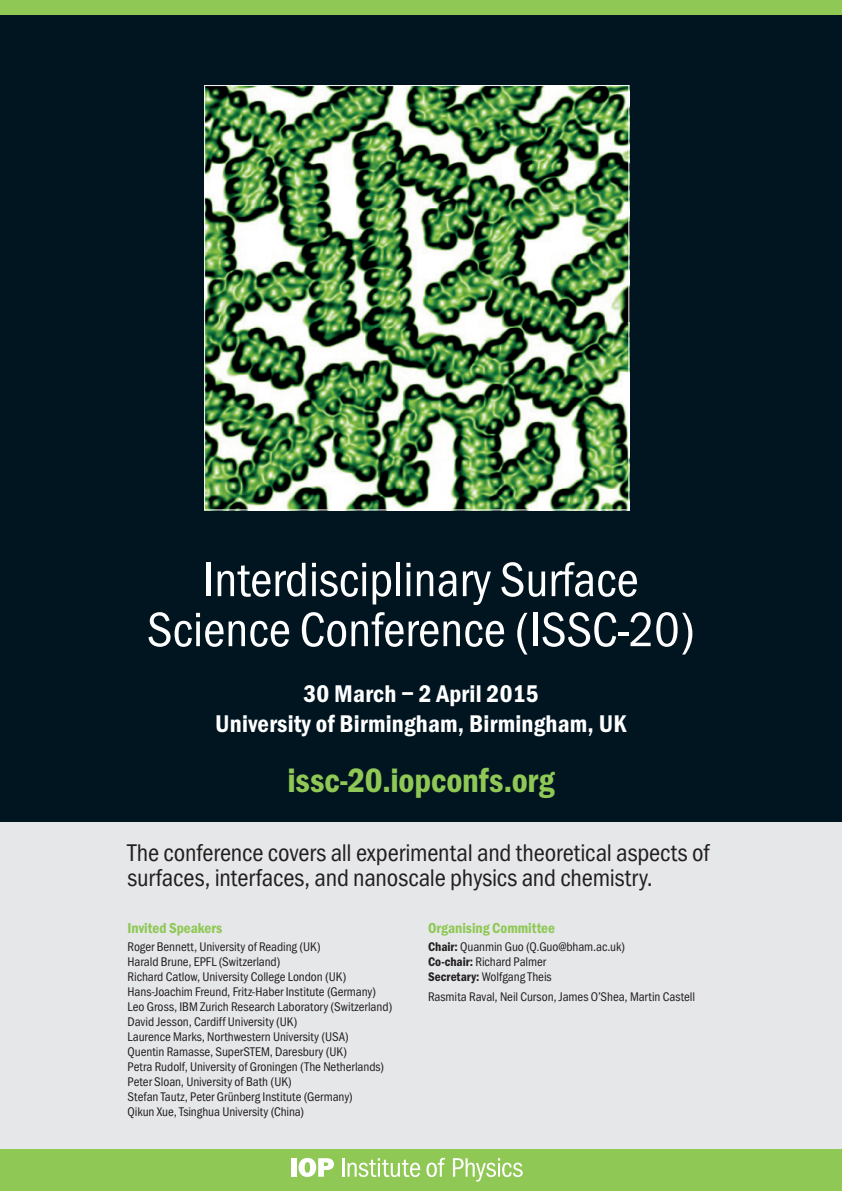
<style>
.page{position:relative;width:842px;height:1191px;background:#fff}
.page>*{position:absolute;margin:0;border:0;box-sizing:border-box;transform-origin:0 0}
.t1{font:50px/50px "Franklin Got Cd Io P";color:#fff;text-align:center}
.t2{font:600 35px "Franklin Got Cd Io P";letter-spacing:-.005em;color:#8fc855}
.t3{font:25px/25px "Franklin Got Cd Io P";letter-spacing:-.005em;color:#231f20}
.t4{font:600 25px/30px "Franklin Got Cd Io P";letter-spacing:.01em;color:#fff;text-align:center}
.t5{font:600 15px "Franklin Got Cd Io P";color:#8fc855}
.t6{font:13px/15px "Franklin Got Cd Io P";letter-spacing:-.005em;color:#231f20}
.s1{font-weight:600}
</style>
<div class="page">
<div style="left:0;top:0;width:842px;height:1148px;background:#011521"></div>
<img style="left:206px;top:87px;width:421px;height:421px">
<div style="left:0;top:0;width:842px;height:14px;background:#8fc855"></div>
<div style="left:0;top:1148px;width:842px;height:43px;background:#8fc855"></div>
<div style="left:291px;top:1158px;width:6px;height:18px;background:#fff"></div>
<svg style="left:299px;top:1157px;width:35px;height:20px"></svg>
<svg style="left:342px;top:1158px;width:78px;height:19px"></svg>
<svg style="left:426px;top:1157px;width:19px;height:20px"></svg>
<svg style="left:453px;top:1158px;width:70px;height:23px"></svg>
<div style="left:0;top:822px;width:842px;height:326px;background:#e6e7e9"></div>
<h1 class="t1" style="left:147px;top:555px;width:550px">Interdisciplinary Surface<br>Science Conference (ISSC-20)</h1>
<h3 class="t4" style="left:215px;top:679px;width:413px">30 March – 2 April 2015<br>University of Birmingham, Birmingham, UK</h3>
<h2 class="t2" style="left:287px;top:760px;width:268px">issc-20.iopconfs.org</h2>
<h3 class="t3" style="left:128px;top:840px;width:583px">The conference covers all experimental and theoretical aspects of surfaces, interfaces, and nanoscale physics and chemistry.</h3>
<p class="t5" style="left:128px;top:919px;width:96px">Invited Speakers</p>
<p class="t6" style="left:128px;top:939px;width:266px">Roger Bennett, University of Reading (UK)<br>Harald Brune, EPFL (Switzerland)<br>Richard Catlow, University College London (UK)<br>Hans-Joachim Freund, Fritz-Haber Institute (Germany)<br>Leo Gross, IBM Zurich Research Laboratory (Switzerland)<br>David Jesson, Cardiff University (UK)<br>Laurence Marks, Northwestern University (USA)<br>Quentin Ramasse, SuperSTEM, Daresbury (UK)<br>Petra Rudolf, University of Groningen (The Netherlands)<br>Peter Sloan, University of Bath (UK)<br>Stefan Tautz, Peter Grünberg Institute (Germany)<br>Qikun Xue, Tsinghua University (China)</p>
<p class="t5" style="left:428px;top:919px;width:129px">Organising Committee</p>
<p class="t6" style="left:428px;top:939px;width:199px"><span class="s1">Chair:</span> Quanmin Guo (Q.Guo@bham.ac.uk)<br><span class="s1">Co-chair:</span> Richard Palmer<br><span class="s1">Secretary:</span> Wolfgang Theis</p>
<p class="t6" style="left:428px;top:989px;width:269px">Rasmita Raval, Neil Curson, James O’Shea, Martin Castell</p>
</div>
